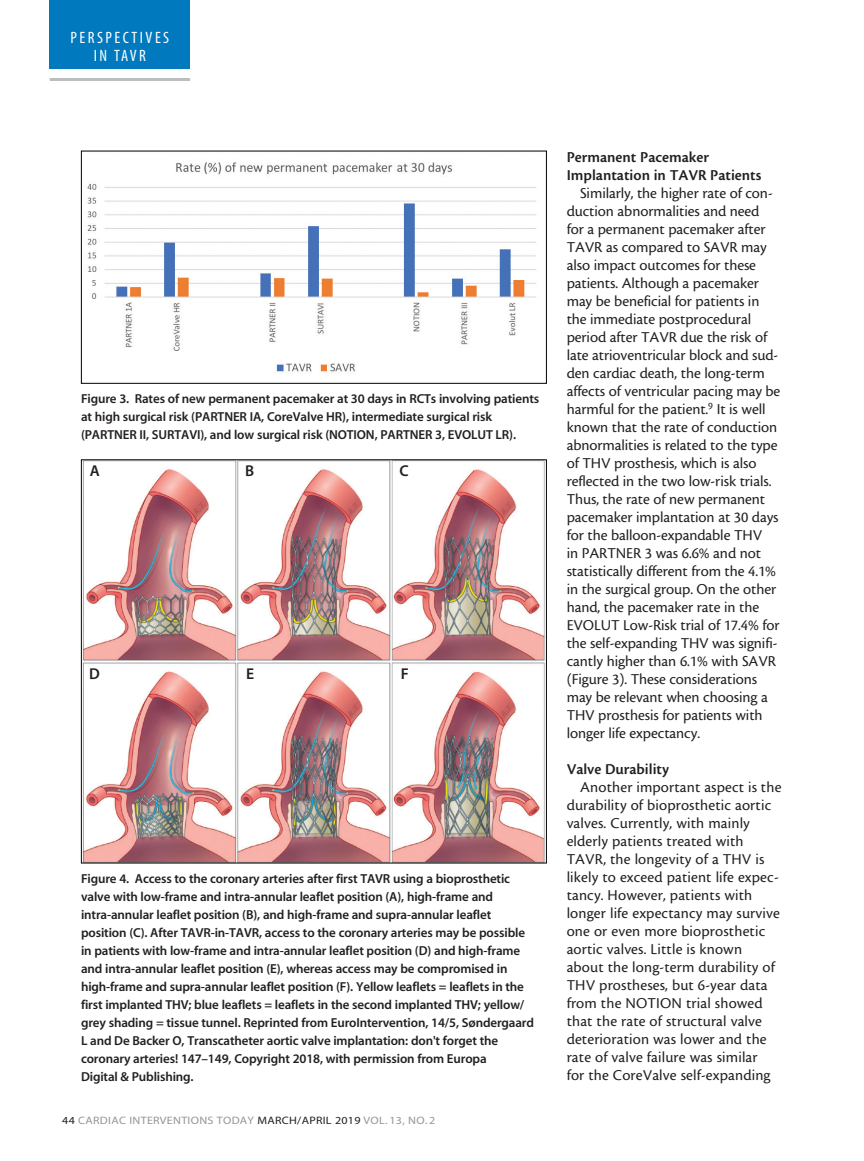
<style>
.page{position:relative;width:864px;height:1161px;background:#fff}
.page>*{position:absolute;margin:0;border:0;box-sizing:border-box;transform-origin:0 0}
.t1{font:16.5px/18.3px "Myriad MM 400 300";letter-spacing:.15em;color:#fff;text-align:center}
.body{font:15.75px/18px "Cronos MM 408 10";letter-spacing:-.005em;color:#231f20}
.Subhead_2{font:15.75px/18px "Cronos MM 574 10";color:#231f20}
.t2{font:15.75px "Myriad MM 565 600";color:#231f20}
.t3{font:13.05px/18px "Myriad MM 565 600";letter-spacing:-.01em;color:#231f20}
.t4{font:10.8px "Myriad MM 400 600";letter-spacing:.025em;color:#939598;scale:1.11 1}
.s1{color:#231f20}
</style>
<div class="page">
<div style="left:50px;top:0;width:140px;height:69px;background:#0079bf"></div>
<hr style="left:50px;top:78px;width:140px;height:3px;background:#bcbdc0">
<img style="left:87px;top:162px;width:449px;height:210px">
<div style="left:81px;top:151px;width:466px;height:233px;border:1px solid #040503"></div>
<img style="left:83px;top:461px;width:462px;height:400px">
<p class="t1" style="left:70px;top:29px;width:100px">PERSPECTIVES<br>IN TAVR</p>
<p class="t3" style="left:81px;top:390px;width:460px">Figure 3. Rates of new permanent pacemaker at 30 days in RCTs involving patients at high surgical risk (PARTNER IA, CoreValve HR), intermediate surgical risk (PARTNER II, SURTAVI), and low surgical risk (NOTION, PARTNER 3, EVOLUT LR).</p>
<p class="t2" style="left:90px;top:463px;width:12px">A</p>
<p class="t2" style="left:245px;top:463px;width:11px">B</p>
<p class="t2" style="left:399px;top:463px;width:11px">C</p>
<p class="t2" style="left:89px;top:666px;width:12px">D</p>
<p class="t2" style="left:246px;top:666px;width:10px">E</p>
<p class="t2" style="left:401px;top:666px;width:10px">F</p>
<p class="t3" style="left:81px;top:870px;width:455px">Figure 4. Access to the coronary arteries after first TAVR using a bioprosthetic valve with low-frame and intra-annular leaflet position (A), high-frame and intra-annular leaflet position (B), and high-frame and supra-annular leaflet position (C). After TAVR-in-TAVR, access to the coronary arteries may be possible in patients with low-frame and intra-annular leaflet position (D) and high-frame and intra-annular leaflet position (E), whereas access may be compromised in high-frame and supra-annular leaflet position (F). Yellow leaflets = leaflets in the first implanted THV; blue leaflets = leaflets in the second implanted THV; yellow/ grey shading = tissue tunnel. Reprinted from EuroIntervention, 14/5, Søndergaard L and De Backer O, Transcatheter aortic valve implantation: don't forget the coronary arteries! 147–149, Copyright 2018, with permission from Europa<br>Digital &amp; Publishing.</p>
<p class="t4" style="left:62px;top:1115px;width:338px"><span class="s1">44</span> CARDIAC INTERVENTIONS TODAY <span class="s1">MARCH/APRIL 2019</span> VOL. 13, NO. 2</p>
<p class="Subhead_2" style="left:567px;top:148px;width:196px">Permanent Pacemaker<br>Implantation in TAVR Patients</p>
<p class="body" style="left:567px;top:184px;width:215px;text-indent:14px">Similarly, the higher rate of con&shy;duction abnormalities and need for a permanent pacemaker after<br>TAVR as compared to SAVR may also impact outcomes for these patients. Although a pacemaker may be beneficial for patients in the immediate postprocedural period after TAVR due the risk of late atrioventricular block and sud&shy;den cardiac death, the long-term affects of ventricular pacing may be harmful for the patient.<sup>9</sup> It is well known that the rate of conduction abnormalities is related to the type of THV prosthesis, which is also reflected in the two low-risk trials.<br>Thus, the rate of new permanent pacemaker implantation at 30 days for the balloon-expandable THV<br>in PARTNER 3 was 6.6% and not statistically different from the 4.1% in the surgical group. On the other hand, the pacemaker rate in the<br>EVOLUT Low-Risk trial of 17.4% for the self-expanding THV was signifi&shy;cantly higher than 6.1% with SAVR (Figure 3). These considerations may be relevant when choosing a<br>THV prosthesis for patients with longer life expectancy.</p>
<p class="Subhead_2" style="left:567px;top:760px;width:104px">Valve Durability</p>
<p class="body" style="left:567px;top:778px;width:216px;text-indent:14px">Another important aspect is the durability of bioprosthetic aortic valves. Currently, with mainly elderly patients treated with<br>TAVR, the longevity of a THV is likely to exceed patient life expec&shy;tancy. However, patients with longer life expectancy may survive one or even more bioprosthetic aortic valves. Little is known about the long-term durability of<br>THV prostheses, but 6-year data from the NOTION trial showed that the rate of structural valve deterioration was lower and the rate of valve failure was similar<br>for the CoreValve self-expanding</p>
</div>
